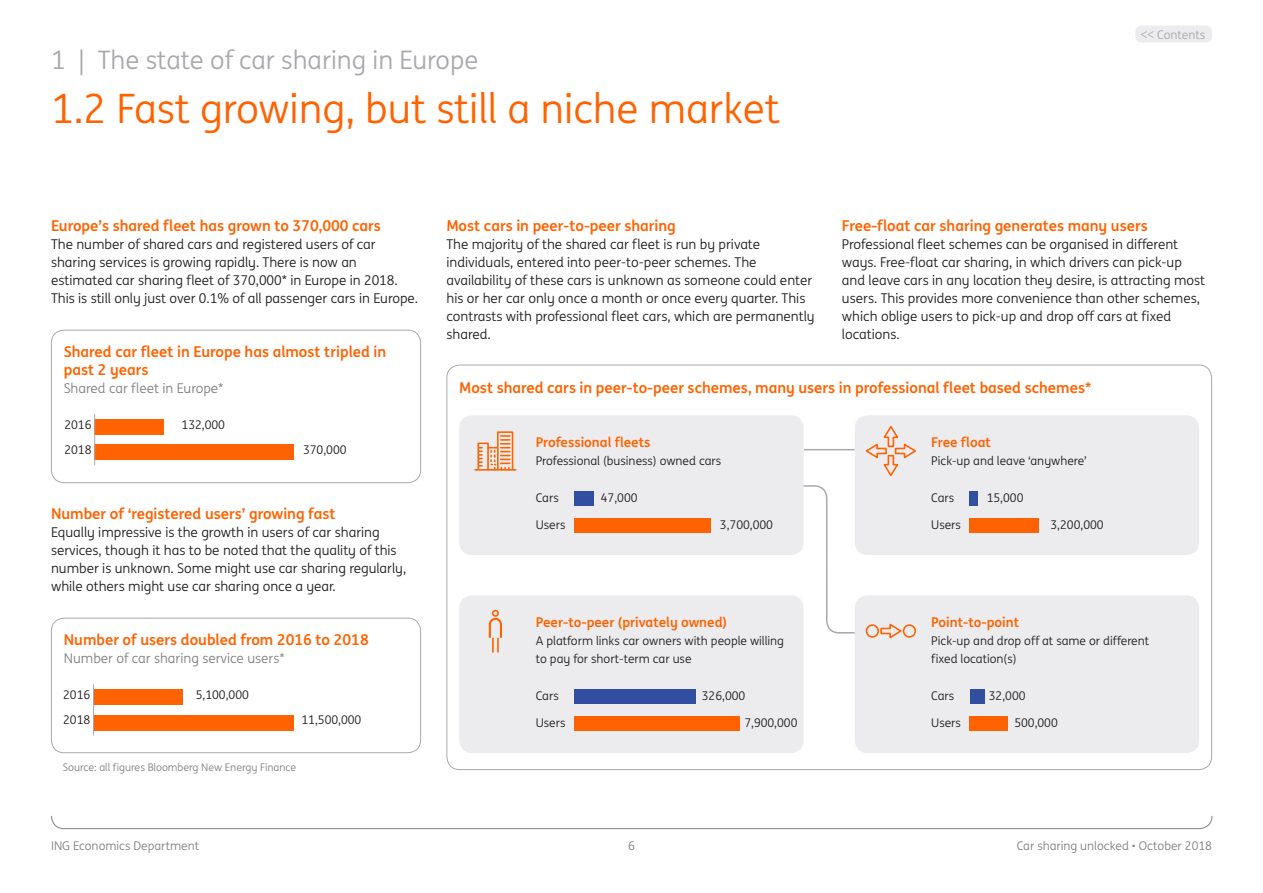
<style>
.page{position:relative;width:1263px;height:893px;background:#fff}
.page>*{position:absolute;margin:0;border:0;box-sizing:border-box;transform-origin:0 0}
.t1{font:40.5px "ING Me";color:#ff6200}
.t2{font:25.5px "ING Me";color:#a8a9ad}
.t3{font:700 15px/18px "ING Me";color:#ff6200}
.t4{font:13.5px/18px "ING Me";color:#231f20}
.t5{font:700 13.5px "ING Me";color:#ff6200}
.t6{font:13.5px "ING Me";color:#808285}
.t7{font:12px/18px "ING Me";color:#231f20}
.t8{font:12px "ING Me";color:#808285}
.t9{font:12px "ING Me";color:#a8a9ad}
.t10{font:10.5px "ING Me";color:#808285}
</style>
<div class="page">
<svg style="left:51px;top:815px;width:1162px;height:14px"></svg>
<hr style="left:804px;top:449px;width:51px;height:1px;background:#a8a9ad">
<div style="left:51px;top:330px;width:370px;height:153px;border:1px solid #a8a9ad;border-radius:13px"></div>
<div style="left:51px;top:618px;width:370px;height:135px;border:1px solid #a8a9ad;border-radius:13px"></div>
<div style="left:459px;top:415px;width:345px;height:140px;background:#ececee;border-radius:13px"></div>
<div style="left:855px;top:415px;width:344px;height:140px;background:#ececee;border-radius:13px"></div>
<div style="left:459px;top:595px;width:345px;height:158px;background:#ececee;border-radius:13px"></div>
<div style="left:855px;top:595px;width:344px;height:158px;background:#ececee;border-radius:13px"></div>
<div style="left:95px;top:419px;width:69px;height:16px;background:#ff6200"></div>
<div style="left:95px;top:445px;width:199px;height:15px;background:#ff6200"></div>
<hr style="left:94px;top:414px;width:1px;height:51px;background:#a8a9ad">
<div style="left:94px;top:689px;width:89px;height:16px;background:#ff6200"></div>
<div style="left:94px;top:715px;width:200px;height:15px;background:#ff6200"></div>
<hr style="left:93px;top:684px;width:1px;height:51px;background:#a8a9ad">
<hr style="left:475px;top:469px;width:41px;height:2px;background:#ff6200">
<div style="left:497px;top:431px;width:16px;height:40px;border:2px solid #ff6200"></div>
<svg style="left:477px;top:435px;width:33px;height:36px"></svg>
<svg style="left:865px;top:425px;width:51px;height:52px"></svg>
<div style="left:492px;top:610px;width:7px;height:7px;border:2px solid #ff6200;border-radius:50%"></div>
<svg style="left:489px;top:618px;width:13px;height:34px"></svg>
<svg style="left:880px;top:623px;width:24px;height:16px"></svg>
<div style="left:903px;top:624px;width:13px;height:14px;border:2px solid #ff6200;border-radius:50%"></div>
<div style="left:866px;top:624px;width:13px;height:14px;border:2px solid #ff6200;border-radius:50%"></div>
<div style="left:574px;top:491px;width:19px;height:14px;background:#324ea1"></div>
<div style="left:574px;top:518px;width:136px;height:14px;background:#ff6200"></div>
<div style="left:969px;top:491px;width:9px;height:14px;background:#324ea1"></div>
<div style="left:969px;top:518px;width:70px;height:14px;background:#ff6200"></div>
<div style="left:574px;top:689px;width:121px;height:14px;background:#324ea1"></div>
<div style="left:969px;top:689px;width:15px;height:14px;background:#324ea1"></div>
<div style="left:574px;top:716px;width:166px;height:14px;background:#ff6200"></div>
<div style="left:969px;top:716px;width:39px;height:14px;background:#ff6200"></div>
<svg style="left:802px;top:485px;width:54px;height:149px"></svg>
<div style="left:1135px;top:26px;width:77px;height:17px;background:#ececee;border-radius:6px"></div>
<h2 class="t2" style="left:51px;top:42px;width:429px">1 | The state of car sharing in Europe</h2>
<h1 class="t1" style="left:51px;top:79px;width:730px">1.2 Fast growing, but still a niche market</h1>
<p class="t9" style="left:1141px;top:26px;width:66px">&lt;&lt; Contents</p>
<p class="t3" style="left:51px;top:216px;width:331px">Europe’s shared fleet has grown to 370,000 cars</p>
<p class="t4" style="left:51px;top:235px;width:368px">The number of shared cars and registered users of car sharing services is growing rapidly. There is now an estimated car sharing fleet of 370,000* in Europe in 2018.<br>This is still only just over 0.1% of all passenger cars in Europe.</p>
<p class="t3" style="left:446px;top:216px;width:231px">Most cars in peer-to-peer sharing</p>
<p class="t4" style="left:446px;top:235px;width:370px">The majority of the shared car fleet is run by private individuals, entered into peer-to-peer schemes. The availability of these cars is unknown as someone could enter his or her car only once a month or once every quarter. This contrasts with professional fleet cars, which are permanently shared.</p>
<p class="t3" style="left:842px;top:216px;width:307px">Free-float car sharing generates many users</p>
<p class="t4" style="left:842px;top:235px;width:365px">Professional fleet schemes can be organised in different ways. Free-float car sharing, in which drivers can pick-up and leave cars in any location they desire, is attracting most users. This provides more convenience than other schemes, which oblige users to pick-up and drop off cars at fixed locations.</p>
<p class="t3" style="left:64px;top:342px;width:324px">Shared car fleet in Europe has almost tripled in past 2 years</p>
<p class="t6" style="left:64px;top:379px;width:161px">Shared car fleet in Europe*</p>
<p class="t3" style="left:459px;top:378px;width:633px">Most shared cars in peer-to-peer schemes, many users in professional fleet based schemes*</p>
<p class="t7" style="left:64px;top:415px;width:29px">2016</p>
<p class="t7" style="left:64px;top:440px;width:29px">2018</p>
<p class="t7" style="left:182px;top:415px;width:45px">132,000</p>
<p class="t7" style="left:303px;top:440px;width:45px">370,000</p>
<p class="t3" style="left:51px;top:504px;width:286px">Number of ‘registered users’ growing fast</p>
<p class="t4" style="left:51px;top:523px;width:357px">Equally impressive is the growth in users of car sharing services, though it has to be noted that the quality of this number is unknown. Some might use car sharing regularly, while others might use car sharing once a year.</p>
<p class="t3" style="left:64px;top:630px;width:306px">Number of users doubled from 2016 to 2018</p>
<p class="t6" style="left:64px;top:649px;width:222px">Number of car sharing service users*</p>
<p class="t7" style="left:63px;top:685px;width:29px">2016</p>
<p class="t7" style="left:63px;top:711px;width:29px">2018</p>
<p class="t7" style="left:196px;top:685px;width:55px">5,100,000</p>
<p class="t7" style="left:302px;top:711px;width:61px">11,500,000</p>
<p class="t10" style="left:63px;top:760px;width:235px">Source: all figures Bloomberg New Energy Finance</p>
<p class="t5" style="left:536px;top:431px;width:116px">Professional fleets</p>
<p class="t7" style="left:536px;top:451px;width:187px">Professional (business) owned cars</p>
<p class="t7" style="left:678px;top:456px;width:42px">400000</p>
<p class="t7" style="left:536px;top:488px;width:24px">Cars</p>
<p class="t7" style="left:536px;top:515px;width:31px">Users</p>
<p class="t7" style="left:601px;top:488px;width:38px">47,000</p>
<p class="t7" style="left:720px;top:515px;width:55px">3,700,000</p>
<p class="t5" style="left:536px;top:611px;width:193px">Peer-to-peer (privately owned)</p>
<p class="t7" style="left:536px;top:631px;width:250px">A platform links car owners with people willing to pay for short-term car use</p>
<p class="t7" style="left:536px;top:686px;width:24px">Cars</p>
<p class="t7" style="left:536px;top:713px;width:31px">Users</p>
<p class="t7" style="left:702px;top:686px;width:45px">326,000</p>
<p class="t7" style="left:744px;top:713px;width:55px">7,900,000</p>
<p class="t5" style="left:931px;top:431px;width:61px">Free float</p>
<p class="t7" style="left:931px;top:451px;width:157px">Pick-up and leave ‘anywhere’</p>
<p class="t7" style="left:931px;top:488px;width:24px">Cars</p>
<p class="t7" style="left:931px;top:515px;width:31px">Users</p>
<p class="t7" style="left:987px;top:488px;width:38px">15,000</p>
<p class="t7" style="left:1050px;top:515px;width:55px">3,200,000</p>
<p class="t5" style="left:931px;top:611px;width:89px">Point-to-point</p>
<p class="t7" style="left:931px;top:631px;width:219px">Pick-up and drop off at same or different fixed location(s)</p>
<p class="t7" style="left:931px;top:686px;width:24px">Cars</p>
<p class="t7" style="left:931px;top:713px;width:31px">Users</p>
<p class="t7" style="left:989px;top:686px;width:38px">32,000</p>
<p class="t7" style="left:1014px;top:713px;width:45px">500,000</p>
<p class="t8" style="left:51px;top:837px;width:150px">ING Economics Department</p>
<p class="t8" style="left:628px;top:837px;width:8px">6</p>
<p class="t8" style="left:1017px;top:837px;width:197px">Car sharing unlocked • October 2018</p>
<p class="t7" style="left:1039px;top:838px;width:42px">400000</p>
</div>
